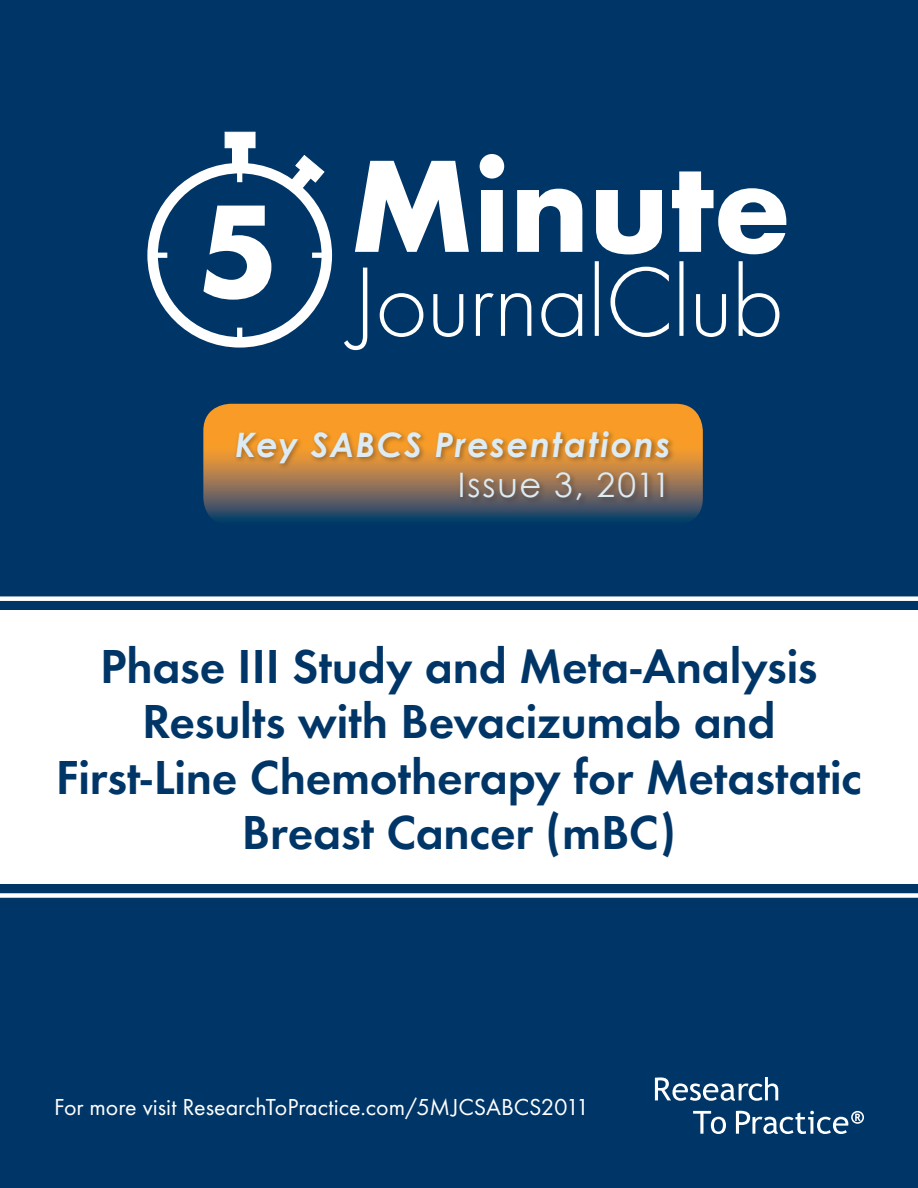
<style>
.page{position:relative;width:918px;height:1188px;background:#003667}
.page>*{position:absolute;margin:0;border:0;box-sizing:border-box;transform-origin:0 0}
.t1{font:600 49.5px/55.5px "Futura T";letter-spacing:-.005em;color:#003667;text-align:center}
.t2{font:italic 700 33.75px "Century Gothic";letter-spacing:.045em;color:#dcebf4}
.t3{font:33.75px "Century Gothic";letter-spacing:.05em;color:#dcebf4}
.t4{font:24px "Futura T";color:#fff}
</style>
<div class="page">
<div style="left:233px;top:136px;width:14px;height:31px;background:#fff"></div>
<div style="left:232px;top:136px;width:16px;height:32px;border:1px solid #fff"></div>
<div style="left:225px;top:132px;width:30px;height:16px;background:#fff"></div>
<div style="left:225px;top:132px;width:31px;height:16px;border:1px solid #fff"></div>
<svg style="left:289px;top:155px;width:36px;height:37px"></svg>
<svg style="left:312px;top:252px;width:9px;height:6px"></svg>
<svg style="left:234px;top:327px;width:11px;height:10px"></svg>
<svg style="left:237px;top:174px;width:6px;height:9px"></svg>
<svg style="left:158px;top:252px;width:10px;height:6px"></svg>
<div style="left:147px;top:163px;width:185px;height:185px;border:10px solid #fff;border-radius:50%"></div>
<svg style="left:203px;top:206px;width:68px;height:94px"></svg>
<svg style="left:355px;top:161px;width:114px;height:91px"></svg>
<svg style="left:480px;top:154px;width:24px;height:98px"></svg>
<svg style="left:517px;top:189px;width:65px;height:63px"></svg>
<svg style="left:596px;top:190px;width:66px;height:64px"></svg>
<svg style="left:672px;top:171px;width:114px;height:83px"></svg>
<svg style="left:344px;top:268px;width:23px;height:82px"></svg>
<svg style="left:380px;top:293px;width:43px;height:44px"></svg>
<svg style="left:433px;top:294px;width:30px;height:43px"></svg>
<svg style="left:476px;top:293px;width:18px;height:43px"></svg>
<svg style="left:501px;top:293px;width:30px;height:43px"></svg>
<svg style="left:541px;top:293px;width:41px;height:44px"></svg>
<svg style="left:595px;top:261px;width:4px;height:75px"></svg>
<svg style="left:611px;top:267px;width:58px;height:70px"></svg>
<div style="left:679px;top:261px;width:5px;height:75px;background:#fff"></div>
<svg style="left:696px;top:294px;width:30px;height:43px"></svg>
<svg style="left:739px;top:261px;width:40px;height:76px"></svg>
<div style="left:0;top:611px;width:918px;height:273px;background:#fff"></div>
<svg style="left:655px;top:1077px;width:123px;height:24px"></svg>
<svg style="left:693px;top:1111px;width:33px;height:23px"></svg>
<svg style="left:736px;top:1111px;width:128px;height:23px"></svg>
<div style="left:0;top:893px;width:918px;height:5px;background:#fff"></div>
<div style="left:0;top:596px;width:918px;height:5px;background:#fff"></div>
<svg style="left:203px;top:404px;width:500px;height:115px;background:#b4803d"></svg>
<div style="left:233px;top:429px;width:443px;height:79px;background:#231f20;opacity:.4"></div>
<p class="t2" style="left:235px;top:423px;width:437px">Key SABCS Presentations</p>
<p class="t3" style="left:458px;top:465px;width:215px">Issue 3, 2011</p>
<p class="t1" style="left:56px;top:638px;width:808px">Phase III Study and Meta-Analysis<br>Results with Bevacizumab and<br>First-Line Chemotherapy for Metastatic<br>Breast Cancer (mBC)</p>
<p class="t4" style="left:54px;top:1093px;width:537px">For more visit ResearchToPractice.com/5MJCSABCS2011</p>
</div>
